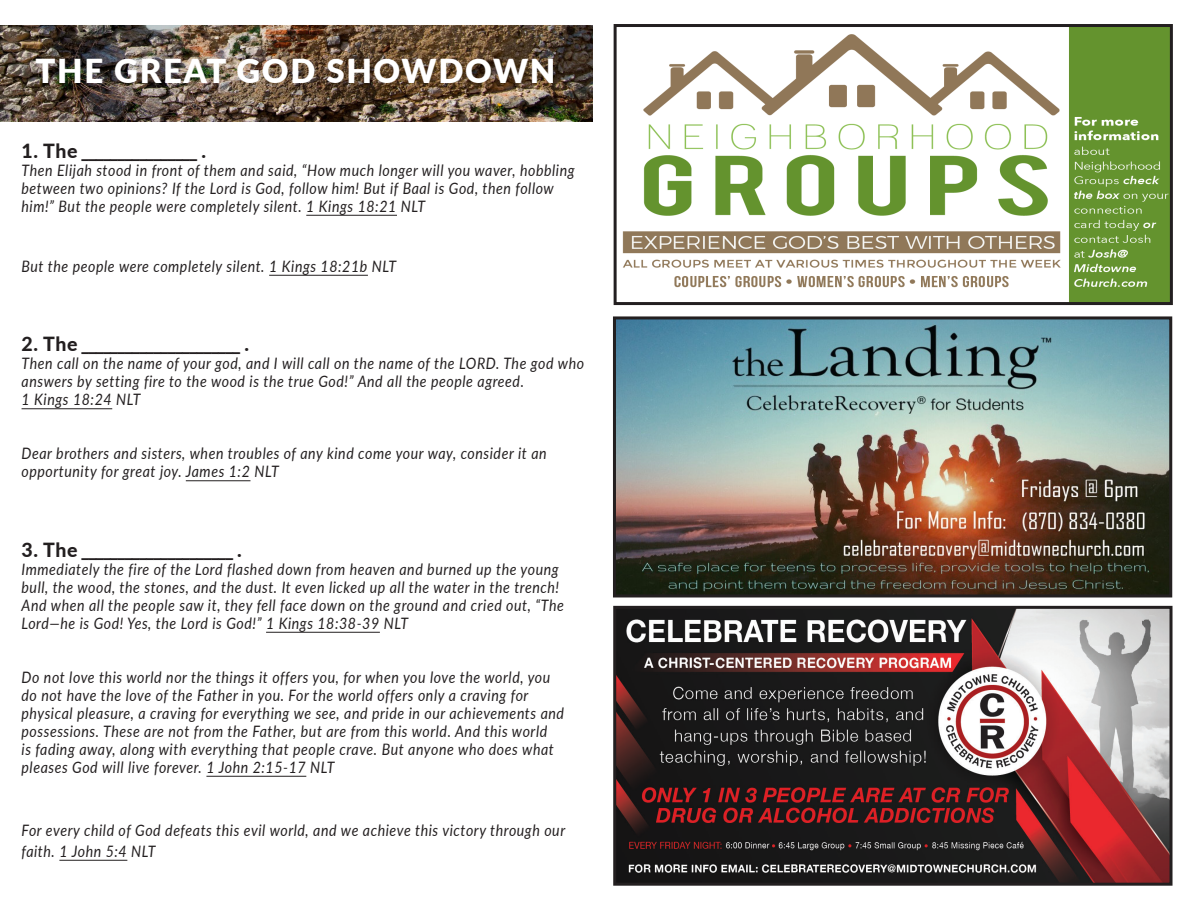
<style>
.page{position:relative;width:1188px;height:918px;background:#fff}
.page>*{position:absolute;margin:0;border:0;box-sizing:border-box;transform-origin:0 0}
.t1{font:900 33px "Lato";letter-spacing:.05em;color:#fff}
.t2{font:800 19.5px "Lato";letter-spacing:.025em;color:#231f20}
.t3{font:italic 15.75px/18px "Lato";letter-spacing:.04em;color:#231f20;scale:.9 1}
</style>
<div class="page">
<img style="left:0;top:25px;width:592px;height:96px">
<hr style="left:306px;top:215px;width:91px;height:1px;background:#231f20">
<hr style="left:269px;top:275px;width:99px;height:1px;background:#231f20">
<img style="left:617px;top:320px;width:551px;height:273px">
<div style="left:613px;top:316px;width:559px;height:281px;border:3px solid #231f20"></div>
<img style="left:617px;top:610px;width:552px;height:272px">
<div style="left:613px;top:606px;width:560px;height:280px;border:3px solid #231f20"></div>
<img style="left:622px;top:28px;width:547px;height:273px">
<div style="left:614px;top:24px;width:559px;height:281px;border:3px solid #231f20"></div>
<hr style="left:22px;top:408px;width:90px;height:1px;background:#231f20">
<hr style="left:186px;top:480px;width:64px;height:1px;background:#231f20">
<hr style="left:266px;top:632px;width:114px;height:1px;background:#231f20">
<hr style="left:206px;top:776px;width:100px;height:1px;background:#231f20">
<hr style="left:59px;top:860px;width:68px;height:1px;background:#231f20">
<p class="t1" style="left:35px;top:46px;width:522px">THE GREAT GOD SHOWDOWN</p>
<p class="t2" style="left:22px;top:136px;width:186px">1. The ________________ .</p>
<p class="t3" style="left:22px;top:160px;width:616px">Then Elijah stood in front of them and said, “How much longer will you waver, hobbling between two opinions? If the Lord is God, follow him! But if Baal is God, then follow him!” But the people were completely silent. 1 Kings 18:21 NLT</p>
<p class="t3" style="left:22px;top:256px;width:418px">But the people were completely silent. 1 Kings 18:21b NLT</p>
<p class="t2" style="left:22px;top:330px;width:229px">2. The ______________________ .</p>
<p class="t3" style="left:22px;top:354px;width:627px">Then call on the name of your god, and I will call on the name of the LORD. The god who answers by setting fire to the wood is the true God!” And all the people agreed.<br>1 Kings 18:24 NLT</p>
<p class="t3" style="left:22px;top:444px;width:585px">Dear brothers and sisters, when troubles of any kind come your way, consider it an opportunity for great joy. James 1:2 NLT</p>
<p class="t2" style="left:22px;top:535px;width:222px">3. The _____________________ .</p>
<p class="t3" style="left:22px;top:559px;width:604px">Immediately the fire of the Lord flashed down from heaven and burned up the young bull, the wood, the stones, and the dust. It even licked up all the water in the trench!<br>And when all the people saw it, they fell face down on the ground and cried out, “The Lord—he is God! Yes, the Lord is God!” 1 Kings 18:38-39 NLT</p>
<p class="t3" style="left:22px;top:667px;width:604px">Do not love this world nor the things it offers you, for when you love the world, you do not have the love of the Father in you. For the world offers only a craving for physical pleasure, a craving for everything we see, and pride in our achievements and possessions. These are not from the Father, but are from this world. And this world<br>is fading away, along with everything that people crave. But anyone who does what pleases God will live forever. 1 John 2:15-17 NLT</p>
<p class="t3" style="left:22px;top:819px;width:606px;line-height:21px">For every child of God defeats this evil world, and we achieve this victory through our faith. 1 John 5:4 NLT</p>
</div>
